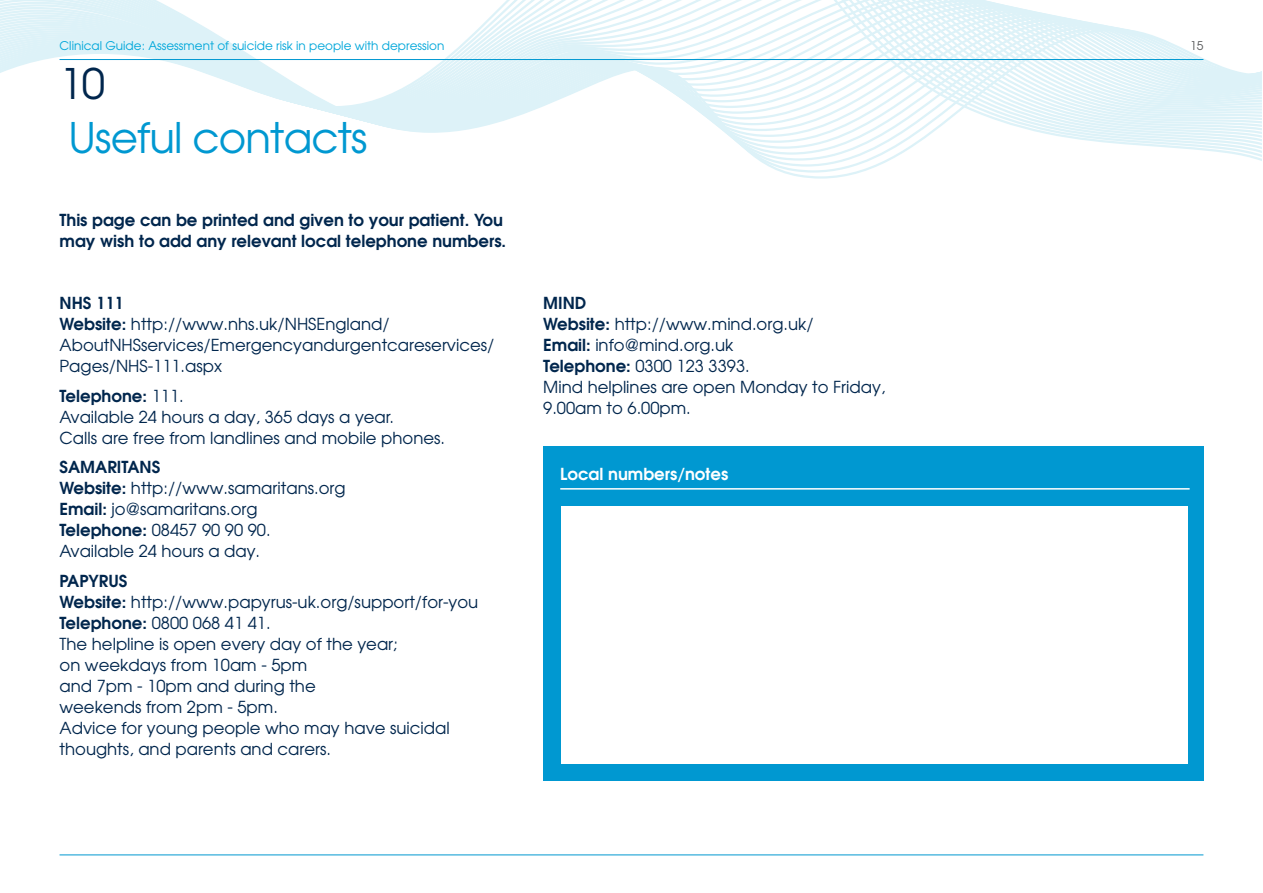
<style>
.page{position:relative;width:1263px;height:893px;background:#fff}
.page>*{position:absolute;margin:0;border:0;box-sizing:border-box;transform-origin:0 0}
.t1{font:42px "Avant Garde";letter-spacing:-.02em;color:#0098d1}
.t2{font:42px "Avant Garde";color:#00264d}
.t3{font:16.5px/21px "Avant Garde";color:#00264d}
.t4{font:600 16.5px/21px "Avant Garde";color:#00264d}
.t5{font:600 16.5px "Avant Garde";color:#fff}
.t6{font:12px "Avant Garde";color:#00a7da}
.t7{font:12px "Avant Garde";color:#57585a}
.s1{font-weight:600}
</style>
<div class="page">
<svg style="left:0;top:0;width:1262px;height:179px"></svg>
<hr style="left:60px;top:59px;width:1143px;height:1px;background:#0098d1">
<hr style="left:60px;top:855px;width:1143px;height:1px;background:#0098d1">
<div style="left:543px;top:446px;width:660px;height:335px;background:#0098d1"></div>
<hr style="left:560px;top:488px;width:629px;height:2px;background:#fff">
<div style="left:561px;top:506px;width:626px;height:257px;background:#fff"></div>
<p class="t6" style="left:60px;top:38px;width:386px">Clinical Guide: Assessment of suicide risk in people with depression</p>
<p class="t7" style="left:1190px;top:38px;width:15px">15</p>
<h1 class="t2" style="left:60px;top:57px;width:47px">10</h1>
<h1 class="t1" style="left:69px;top:112px;width:301px">Useful contacts</h1>
<p class="t4" style="left:60px;top:209px;width:448px">This page can be printed and given to your patient. You may wish to add any relevant local telephone numbers.</p>
<p class="t3" style="left:60px;top:292px;width:436px"><span class="s1">NHS 111<br>Website:</span> http://www.nhs.uk/NHSEngland/<br>AboutNHSservices/Emergencyandurgentcareservices/<br>Pages/NHS-111.aspx</p>
<p class="t3" style="left:60px;top:385px;width:387px"><span class="s1">Telephone:</span> 111.<br>Available 24 hours a day, 365 days a year.<br>Calls are free from landlines and mobile phones.</p>
<p class="t3" style="left:60px;top:456px;width:288px"><span class="s1">SAMARITANS<br>Website:</span> http://www.samaritans.org<br><span class="s1">Email:</span> jo@samaritans.org<br><span class="s1">Telephone:</span> 08457 90 90 90.<br>Available 24 hours a day.</p>
<p class="t3" style="left:60px;top:570px;width:420px"><span class="s1">PAPYRUS<br>Website:</span> http://www.papyrus-uk.org/support/for-you<br><span class="s1">Telephone:</span> 0800 068 41 41.<br>The helpline is open every day of the year;<br>on weekdays from 10am - 5pm<br>and 7pm - 10pm and during the<br>weekends from 2pm - 5pm.<br>Advice for young people who may have suicidal thoughts, and parents and carers.</p>
<p class="t3" style="left:543px;top:292px;width:344px"><span class="s1">MIND<br>Website:</span> http://www.mind.org.uk/<br><span class="s1">Email:</span> info@mind.org.uk<br><span class="s1">Telephone:</span> 0300 123 3393.<br>Mind helplines are open Monday to Friday,<br>9.00am to 6.00pm.</p>
<p class="t5" style="left:560px;top:463px;width:169px">Local numbers/notes</p>
</div>
